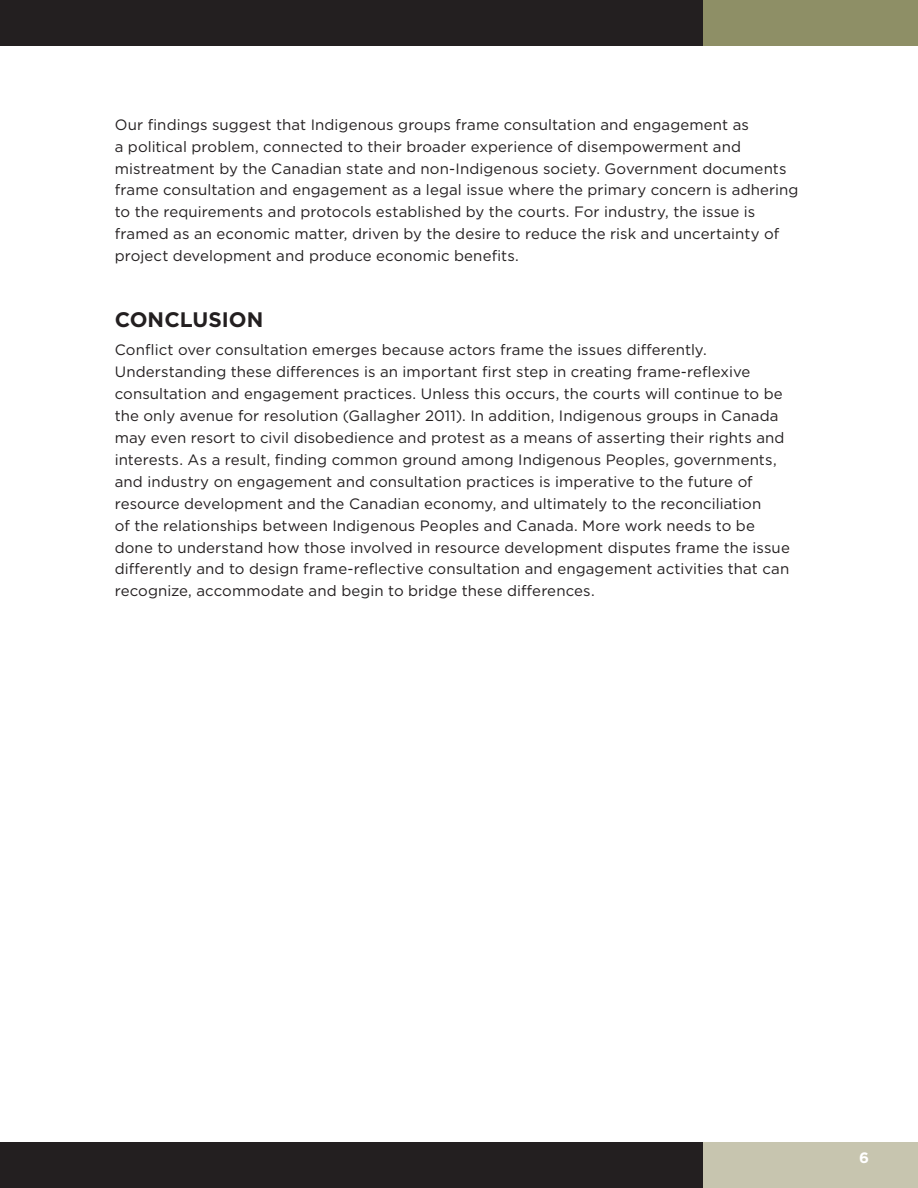
<style>
.page{position:relative;width:918px;height:1188px;background:#fff}
.page>*{position:absolute;margin:0;border:0;box-sizing:border-box;transform-origin:0 0}
.Heading_1{font:700 21px "Gotham";letter-spacing:.005em;color:#231f20}
.Body{font:15px/21.9px "Gotham";letter-spacing:.005em;color:#231f20}
.t1{font:700 15px "Gotham";color:#fff}
</style>
<div class="page">
<div style="left:703px;top:0;width:215px;height:45px;background:#8e8f66"></div>
<div style="left:0;top:0;width:703px;height:45px;background:#231f20"></div>
<div style="left:703px;top:1143px;width:215px;height:45px;background:#c7c5af"></div>
<div style="left:0;top:1143px;width:703px;height:45px;background:#231f20"></div>
<p class="Body" style="left:115px;top:113px;width:685px">Our findings suggest that Indigenous groups frame consultation and engagement as<br>a political problem, connected to their broader experience of disempowerment and mistreatment by the Canadian state and non-Indigenous society. Government documents frame consultation and engagement as a legal issue where the primary concern is adhering to the requirements and protocols established by the courts. For industry, the issue is framed as an economic matter, driven by the desire to reduce the risk and uncertainty of project development and produce economic benefits.</p>
<p class="Heading_1" style="left:115px;top:305px;width:150px">CONCLUSION</p>
<p class="Body" style="left:115px;top:339px;width:677px">Conflict over consultation emerges because actors frame the issues differently.<br>Understanding these differences is an important first step in creating frame-reflexive consultation and engagement practices. Unless this occurs, the courts will continue to be the only avenue for resolution (Gallagher 2011). In addition, Indigenous groups in Canada may even resort to civil disobedience and protest as a means of asserting their rights and interests. As a result, finding common ground among Indigenous Peoples, governments, and industry on engagement and consultation practices is imperative to the future of resource development and the Canadian economy, and ultimately to the reconciliation<br>of the relationships between Indigenous Peoples and Canada. More work needs to be done to understand how those involved in resource development disputes frame the issue differently and to design frame-reflective consultation and engagement activities that can recognize, accommodate and begin to bridge these differences.</p>
<p class="t1" style="left:859px;top:1148px;width:11px">6</p>
</div>
